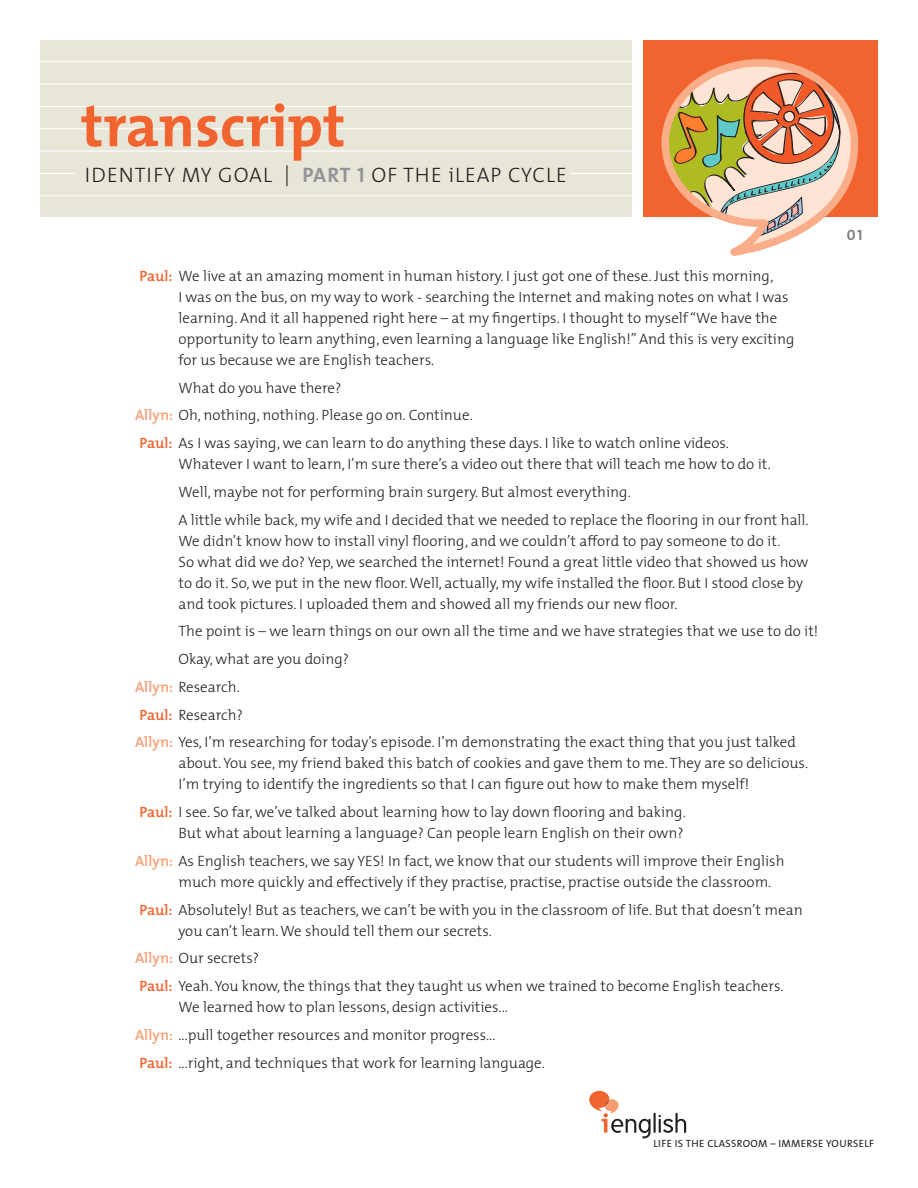
<style>
.page{position:relative;width:918px;height:1188px;background:#fff}
.page>*{position:absolute;margin:0;border:0;box-sizing:border-box;transform-origin:0 0}
.t1{font:700 60px "The Mix";color:#f2642f}
.t2{font:300 21px "The Mix";letter-spacing:.05em;color:#231f20}
.t3{font:300 15px/21px "The Mix";color:#231f20}
.t4{font:15px "The Mix Bold Caps";color:#808285}
.t5{font:10.5px "The Mix Caps";letter-spacing:.03em;color:#231f20}
.s1{font-family:"The Mix Bold Caps";font-weight:400;color:#939598}
.s2{font-weight:600;color:#f2642f}
.s3{font-weight:600;color:#f79f76}
</style>
<div class="page">
<div style="left:40px;top:40px;width:592px;height:177px;background:#e8e6d8"></div>
<hr style="left:38px;top:128px;width:598px;height:1px;background:#fff">
<hr style="left:38px;top:106px;width:598px;height:1px;background:#fff">
<hr style="left:38px;top:195px;width:598px;height:1px;background:#fff">
<hr style="left:38px;top:84px;width:598px;height:1px;background:#fff">
<hr style="left:38px;top:173px;width:598px;height:1px;background:#fff">
<hr style="left:38px;top:61px;width:598px;height:1px;background:#fff">
<hr style="left:38px;top:151px;width:598px;height:1px;background:#fff">
<svg style="left:589px;top:1091px;width:97px;height:47px"></svg>
<svg style="left:643px;top:40px;width:235px;height:216px;background:#e4a37c"></svg>
<div style="left:76px;top:160px;width:494px;height:24px;background:#e8e6d8"></div>
<p class="t1" style="left:81px;top:76px;width:266px">transcript</p>
<p class="t2" style="left:85px;top:158px;width:484px">IDENTIFY MY GOAL | <span class="s1">PART 1</span> OF THE iLEAP CYCLE</p>
<p class="t3" style="left:178px;top:265px;width:617px;text-indent:-39px"><span class="s2">Paul:</span> We live at an amazing moment in human history. I just got one of these. Just this morning,<br>I was on the bus, on my way to work - searching the Internet and making notes on what I was learning. And it all happened right here – at my fingertips. I thought to myself “We have the opportunity to learn anything, even learning a language like English!” And this is very exciting for us because we are English teachers.</p>
<p class="t3" style="left:178px;top:377px;width:164px">What do you have there?</p>
<p class="t3" style="left:135px;top:404px;width:339px"><span class="s3">Allyn:</span> Oh, nothing, nothing. Please go on. Continue.</p>
<p class="t3" style="left:178px;top:432px;width:594px;text-indent:-39px"><span class="s2">Paul:</span> As I was saying, we can learn to do anything these days. I like to watch online videos.<br>Whatever I want to learn, I’m sure there’s a video out there that will teach me how to do it.</p>
<p class="t3" style="left:178px;top:481px;width:454px">Well, maybe not for performing brain surgery. But almost everything.</p>
<p class="t3" style="left:178px;top:509px;width:632px">A little while back, my wife and I decided that we needed to replace the flooring in our front hall.<br>We didn’t know how to install vinyl flooring, and we couldn’t afford to pay someone to do it.<br>So what did we do? Yep, we searched the internet! Found a great little video that showed us how to do it. So, we put in the new floor. Well, actually, my wife installed the floor. But I stood close by and took pictures. I uploaded them and showed all my friends our new floor.</p>
<p class="t3" style="left:178px;top:620px;width:641px">The point is – we learn things on our own all the time and we have strategies that we use to do it!</p>
<p class="t3" style="left:178px;top:648px;width:172px">Okay, what are you doing?</p>
<p class="t3" style="left:135px;top:676px;width:106px"><span class="s3">Allyn:</span> Research.</p>
<p class="t3" style="left:139px;top:704px;width:105px"><span class="s2">Paul:</span> Research?</p>
<p class="t3" style="left:178px;top:731px;width:631px;text-indent:-44px"><span class="s3">Allyn:</span> Yes, I’m researching for today’s episode. I’m demonstrating the exact thing that you just talked about. You see, my friend baked this batch of cookies and gave them to me. They are so delicious.<br>I’m trying to identify the ingredients so that I can figure out how to make them myself!</p>
<p class="t3" style="left:139px;top:801px;width:548px;text-align:right"><span class="s2">Paul:</span> I see. So far, we’ve talked about learning how to lay down flooring and baking.<br>But what about learning a language? Can people learn English on their own?</p>
<p class="t3" style="left:178px;top:850px;width:608px;text-indent:-44px"><span class="s3">Allyn:</span> As English teachers, we say YES! In fact, we know that our students will improve their English much more quickly and effectively if they practise, practise, practise outside the classroom.</p>
<p class="t3" style="left:178px;top:899px;width:626px;text-indent:-39px"><span class="s2">Paul:</span> Absolutely! But as teachers, we can’t be with you in the classroom of life. But that doesn’t mean you can’t learn. We should tell them our secrets.</p>
<p class="t3" style="left:135px;top:947px;width:126px"><span class="s3">Allyn:</span> Our secrets?</p>
<p class="t3" style="left:178px;top:975px;width:607px;text-indent:-39px"><span class="s2">Paul:</span> Yeah. You know, the things that they taught us when we trained to become English teachers.<br>We learned how to plan lessons, design activities...</p>
<p class="t3" style="left:135px;top:1024px;width:362px"><span class="s3">Allyn:</span> ...pull together resources and monitor progress...</p>
<p class="t3" style="left:139px;top:1052px;width:407px"><span class="s2">Paul:</span> ...right, and techniques that work for learning language.</p>
<p class="t4" style="left:847px;top:222px;width:17px">01</p>
<p class="t5" style="left:653px;top:1135px;width:222px">LIFE IS THE CLASSROOM – IMMERSE YOURSELF</p>
</div>
